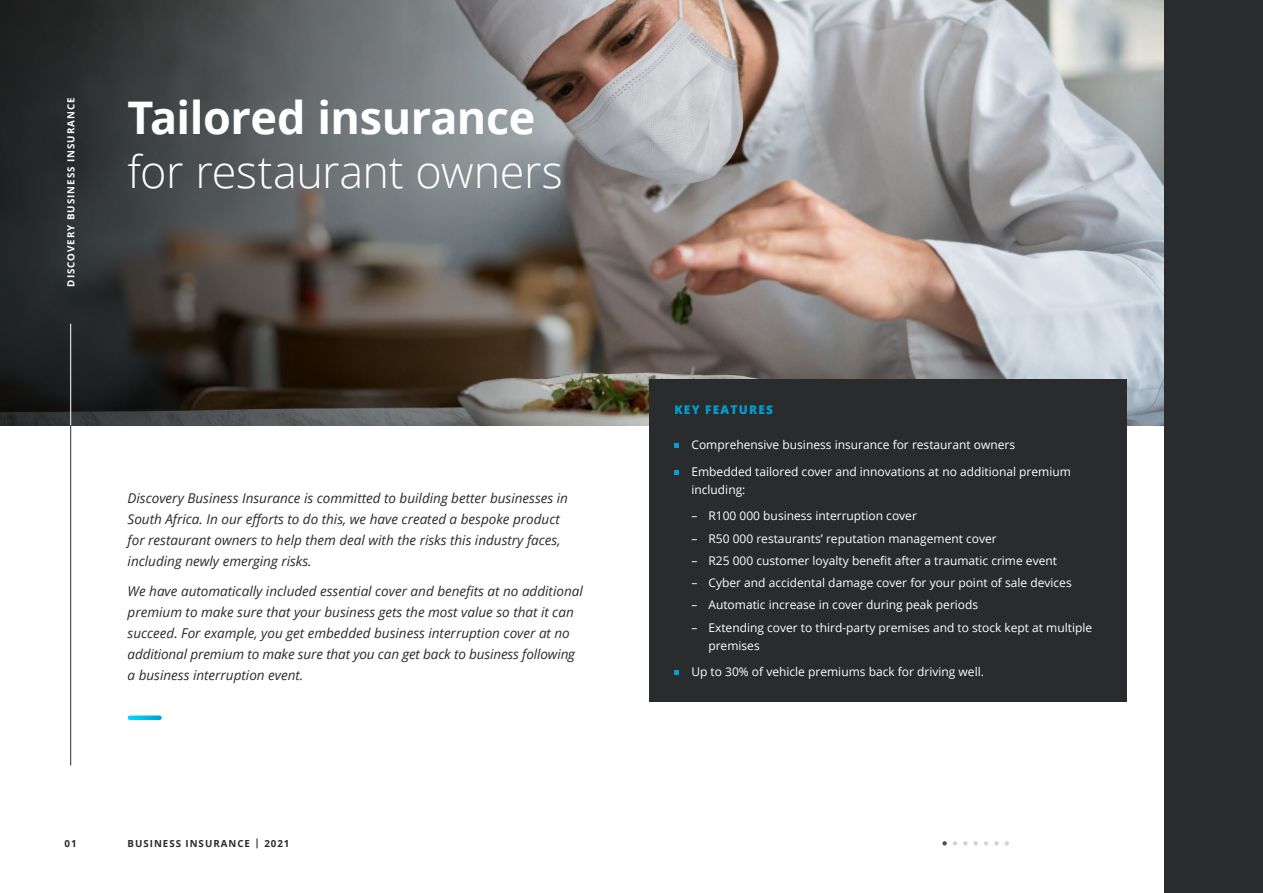
<style>
.page{position:relative;width:1263px;height:893px;background:#fff}
.page>*{position:absolute;margin:0;border:0;box-sizing:border-box;transform-origin:0 0}
.t1{font:300 45px "Open Sans";letter-spacing:-.01em;color:#fff}
.t2{font:700 45px "Open Sans";letter-spacing:-.01em;color:#fff}
.t3{font:italic 13.5px/21px "Open Sans";color:#292b2c}
.t4{font:12px/18px "Open Sans";color:#fff}
.t5{font:800 12px "Open Sans";letter-spacing:.1em;color:#00a0d2}
.t6{font:700 9.75px "Open Sans";letter-spacing:.1em;color:#fff}
.t7{font:700 9.75px "Open Sans";letter-spacing:.1em;color:#292b2c}
</style>
<div class="page">
<img style="left:1067px;top:0;width:96px;height:425px">
<svg style="left:0;top:0;width:1067px;height:425px;background:#726e6b"></svg>
<div style="left:649px;top:380px;width:478px;height:322px;background:#292b2c"></div>
<svg style="left:674px;top:444px;width:5px;height:4px"></svg>
<svg style="left:674px;top:470px;width:5px;height:4px"></svg>
<svg style="left:674px;top:670px;width:5px;height:5px"></svg>
<svg style="left:130px;top:715px;width:30px;height:5px"></svg>
<hr style="left:70px;top:324px;width:1px;height:441px;background:#292b2c">
<div style="left:1164px;top:0;width:99px;height:893px;background:#292b2c"></div>
<svg style="left:963px;top:841px;width:4px;height:4px"></svg>
<svg style="left:994px;top:841px;width:5px;height:4px"></svg>
<svg style="left:973px;top:841px;width:5px;height:4px"></svg>
<svg style="left:984px;top:841px;width:4px;height:4px"></svg>
<svg style="left:942px;top:841px;width:5px;height:4px"></svg>
<svg style="left:1005px;top:841px;width:4px;height:4px"></svg>
<svg style="left:953px;top:841px;width:4px;height:4px"></svg>
<hr style="left:70px;top:324px;width:1px;height:101px;background:#fff">
<p class="t6" style="left:64px;top:287px;width:190px;rotate:-90deg">DISCOVERY BUSINESS INSURANCE</p>
<h1 class="t2" style="left:128px;top:85px;width:409px">Tailored insurance</h1>
<h1 class="t1" style="left:128px;top:140px;width:437px">for restaurant owners</h1>
<p class="t3" style="left:128px;top:487px;width:442px">Discovery Business Insurance is committed to building better businesses in South Africa. In our efforts to do this, we have created a bespoke product for restaurant owners to help them deal with the risks this industry faces, including newly emerging risks.</p>
<p class="t3" style="left:128px;top:580px;width:457px">We have automatically included essential cover and benefits at no additional premium to make sure that your business gets the most value so that it can succeed. For example, you get embedded business interruption cover at no additional premium to make sure that you can get back to business following a business interruption event.</p>
<p class="t7" style="left:65px;top:837px;width:14px">01</p>
<p class="t7" style="left:128px;top:837px;width:163px">BUSINESS INSURANCE | 2021</p>
<p class="t5" style="left:674px;top:401px;width:100px">KEY FEATURES</p>
<p class="t4" style="left:691px;top:436px;width:325px">Comprehensive business insurance for restaurant owners</p>
<p class="t4" style="left:691px;top:462px;width:381px">Embedded tailored cover and innovations at no additional premium including:</p>
<p class="t4" style="left:691px;top:507px;width:227px">– R100 000 business interruption cover</p>
<p class="t4" style="left:691px;top:529px;width:307px">– R50 000 restaurants’ reputation management cover</p>
<p class="t4" style="left:691px;top:551px;width:367px">– R25 000 customer loyalty benefit after a traumatic crime event</p>
<p class="t4" style="left:691px;top:573px;width:382px">– Cyber and accidental damage cover for your point of sale devices</p>
<p class="t4" style="left:691px;top:596px;width:288px">– Automatic increase in cover during peak periods</p>
<p class="t4" style="left:708px;top:618px;width:385px;text-indent:-17px">– Extending cover to third-party premises and to stock kept at multiple premises</p>
<p class="t4" style="left:691px;top:662px;width:294px">Up to 30% of vehicle premiums back for driving well.</p>
</div>
